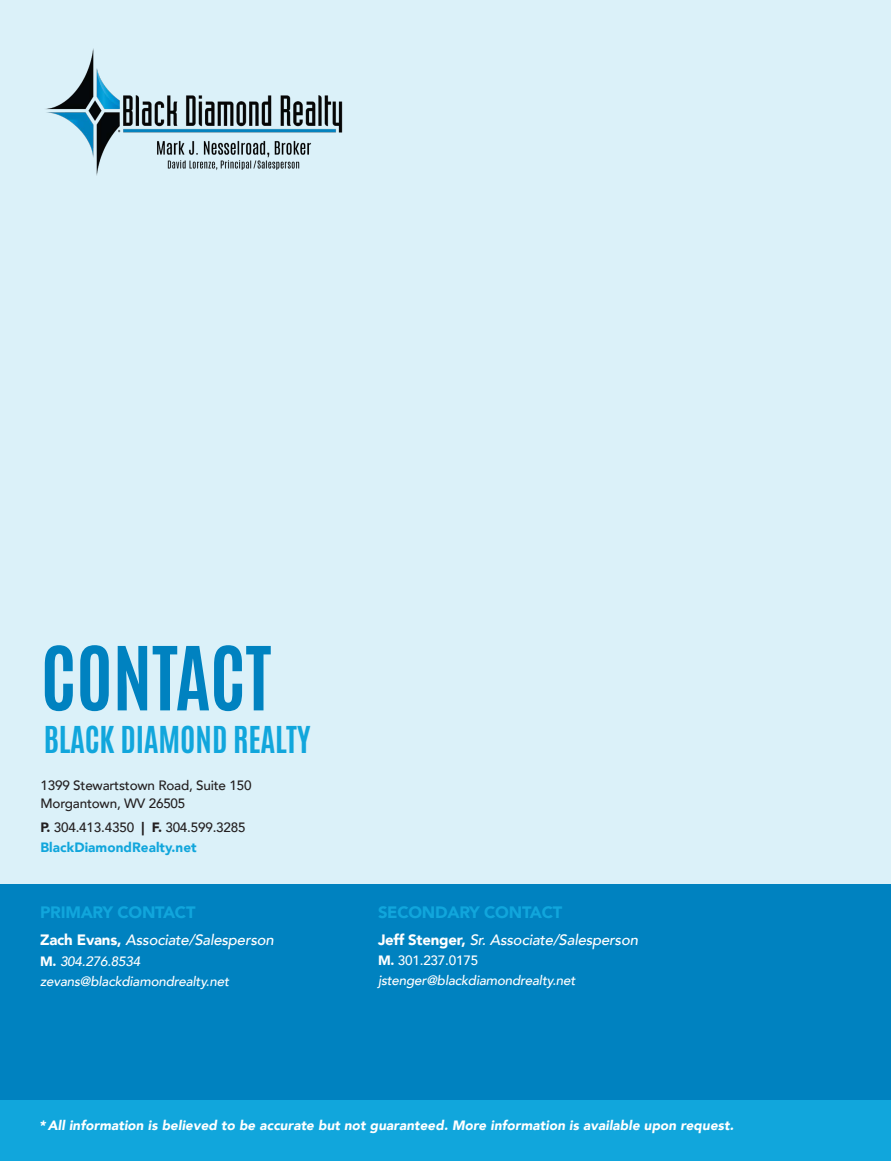
<style>
.page{position:relative;width:891px;height:1161px;background:#fff}
.page>*{position:absolute;margin:0;border:0;box-sizing:border-box;transform-origin:0 0}
.t1{font:75px "Antonio";color:#0082c0}
.t2{font:31.5px "Antonio";color:#11a6dc}
.t3{font:900 16.5px "Avenir";letter-spacing:-.015em;color:#11a6dc}
.t4{font:italic 500 15px "Avenir";letter-spacing:-.015em;color:#fff}
.t5{font:italic 900 13.5px "Avenir";letter-spacing:.005em;color:#fff}
.t6{font:500 13.5px/18px "Avenir";letter-spacing:-.015em;color:#231f20}
.t7{font:italic 500 13.5px "Avenir";letter-spacing:-.015em;color:#fff}
.t8{font:900 13.5px "Avenir";letter-spacing:.005em;color:#11a6dc}
.t9{font:500 13.5px "Avenir";letter-spacing:-.015em;color:#fff}
.s1{font-weight:900}
.s2{font-weight:900;font-style:normal}
</style>
<div class="page">
<div style="left:0;top:0;width:891px;height:899px;background:#dbf1f9"></div>
<div style="left:0;top:1100px;width:891px;height:61px;background:#11a6dc"></div>
<div style="left:0;top:884px;width:891px;height:216px;background:#0082c0"></div>
<img style="left:46px;top:48px;width:297px;height:128px">
<p class="t1" style="left:41px;top:625px;width:232px">CONTACT</p>
<p class="t2" style="left:44px;top:717px;width:268px">BLACK DIAMOND REALTY</p>
<p class="t6" style="left:40px;top:776px;width:213px">1399 Stewartstown Road, Suite 150<br>Morgantown, WV 26505</p>
<p class="t6" style="left:40px;top:817px;width:207px"><span class="s1">P.</span> 304.413.4350 <span class="s1">| F.</span> 304.599.3285</p>
<p class="t8" style="left:40px;top:836px;width:158px">BlackDiamondRealty.net</p>
<p class="t3" style="left:40px;top:898px;width:157px">PRIMARY CONTACT</p>
<p class="t4" style="left:40px;top:931px;width:235px"><span class="s2">Zach Evans,</span> Associate/Salesperson</p>
<p class="t7" style="left:40px;top:953px;width:102px"><span class="s2">M.</span> 304.276.8534</p>
<p class="t7" style="left:40px;top:973px;width:190px">zevans@blackdiamondrealty.net</p>
<p class="t3" style="left:378px;top:898px;width:186px">SECONDARY CONTACT</p>
<p class="t4" style="left:378px;top:931px;width:262px"><span class="s2">Jeff Stenger,</span> Sr. Associate/Salesperson</p>
<p class="t9" style="left:378px;top:948px;width:102px"><span class="s1">M.</span> 301.237.0175</p>
<p class="t7" style="left:378px;top:972px;width:199px">jstenger@blackdiamondrealty.net</p>
<p class="t5" style="left:39px;top:1114px;width:696px">* All information is believed to be accurate but not guaranteed. More information is available upon request.</p>
</div>
